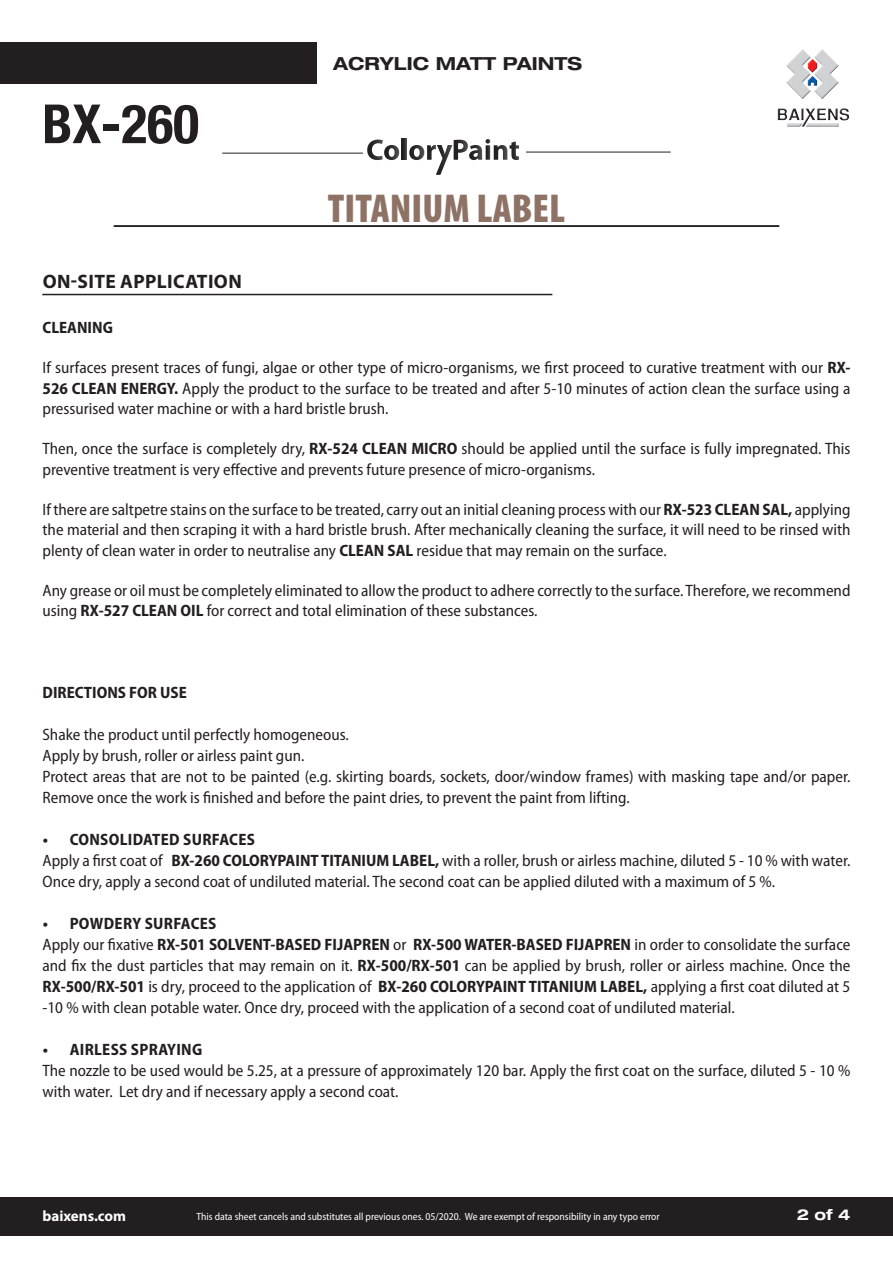
<style>
.page{position:relative;width:893px;height:1263px;background:#fff}
.page>*{position:absolute;margin:0;border:0;box-sizing:border-box;transform-origin:0 0}
.t1{font:700 condensed 54px "Helvetica Neue LT Com";color:#231f20}
.t2{font:900 condensed 40.5px "Myriad Pro";color:#8e7265}
.t3{font:700 19.5px "Myriad Pro";letter-spacing:.02em;color:#231f20}
.t4{font:700 expanded 18px "Helvetica Neue";color:#231f20}
.t5{font:semi-condensed 16.5px/21px "Myriad Pro";color:#231f20}
.t6{font:700 semi-condensed 16.5px "Myriad Pro";color:#231f20}
.t7{font:700 semi-condensed 16.5px "Myriad Pro";letter-spacing:.02em;color:#231f20}
.t8{font:700 semi-condensed 16.5px "Myriad Pro";color:#231f20}
.t9{font:700 15px "Myriad Pro";color:#fff}
.t10{font:700 expanded 15px "Helvetica Neue";color:#fff}
.t11{font:semi-condensed 10.5px "Myriad Pro";color:#fff}
.s1{font-weight:700}
</style>
<div class="page">
<img style="left:777px;top:49px;width:72px;height:78px">
<div style="left:0;top:43px;width:316px;height:41px;background:#231f20"></div>
<hr style="left:892px;top:43px;width:1px;height:41px;background:#231f20">
<hr style="left:114px;top:225px;width:665px;height:2px;background:#231f20">
<hr style="left:526px;top:152px;width:145px;height:1px;background:#231f20">
<hr style="left:222px;top:153px;width:141px;height:1px;background:#231f20">
<svg style="left:367px;top:140px;width:32px;height:20px"></svg>
<svg style="left:402px;top:139px;width:4px;height:21px"></svg>
<svg style="left:409px;top:139px;width:110px;height:36px"></svg>
<div style="left:0;top:1196px;width:893px;height:39px;background:#231f20"></div>
<hr style="left:42px;top:294px;width:510px;height:1px;background:#231f20">
<h1 class="t1" style="left:42px;top:92px;width:158px">BX-260</h1>
<p class="t3" style="left:43px;top:269px;width:201px">ON-SITE APPLICATION</p>
<p class="t4" style="left:333px;top:52px;width:250px">ACRYLIC MATT PAINTS</p>
<h2 class="t2" style="left:328px;top:186px;width:239px">TITANIUM LABEL</h2>
<p class="t8" style="left:43px;top:318px;width:72px">CLEANING</p>
<p class="t5" style="left:43px;top:358px;width:810px;line-height:20.2px;text-align:justify">If surfaces present traces of fungi, algae or other type of micro-organisms, we first proceed to curative treatment with our <span class="s1">RX-526 CLEAN ENERGY.</span> Apply the product to the surface to be treated and after 5-10 minutes of action clean the surface using a pressurised water machine or with a hard bristle brush.</p>
<p class="t5" style="left:43px;top:439px;width:809px;line-height:20.2px">Then, once the surface is completely dry, <span class="s1">RX-524 CLEAN MICRO</span> should be applied until the surface is fully impregnated. This preventive treatment is very effective and prevents future presence of micro-organisms.</p>
<p class="t5" style="left:43px;top:500px;width:809px;line-height:20.2px;text-align:justify">If there are saltpetre stains on the surface to be treated, carry out an initial cleaning process with our <span class="s1">RX-523 CLEAN SAL,</span> applying the material and then scraping it with a hard bristle brush. After mechanically cleaning the surface, it will need to be rinsed with plenty of clean water in order to neutralise any <span class="s1">CLEAN SAL</span> residue that may remain on the surface.</p>
<p class="t5" style="left:43px;top:581px;width:809px;line-height:20.2px">Any grease or oil must be completely eliminated to allow the product to adhere correctly to the surface. Therefore, we recommend using <span class="s1">RX-527 CLEAN OIL</span> for correct and total elimination of these substances.</p>
<p class="t6" style="left:43px;top:683px;width:146px">DIRECTIONS FOR USE</p>
<p class="t5" style="left:43px;top:724px;width:809px">Shake the product until perfectly homogeneous.<br>Apply by brush, roller or airless paint gun.<br>Protect areas that are not to be painted (e.g. skirting boards, sockets, door/window frames) with masking tape and/or paper.<br>Remove once the work is finished and before the paint dries, to prevent the paint from lifting.</p>
<p class="t5" style="left:43px;top:829px;width:809px"><span class="s1">• CONSOLIDATED SURFACES<br></span>Apply a first coat of <span class="s1">BX-260 COLORYPAINT TITANIUM LABEL,</span> with a roller, brush or airless machine, diluted 5 - 10 % with water.<br>Once dry, apply a second coat of undiluted material. The second coat can be applied diluted with a maximum of 5 %.</p>
<p class="t5" style="left:43px;top:913px;width:809px"><span class="s1">• POWDERY SURFACES<br></span>Apply our fixative <span class="s1">RX-501 SOLVENT-BASED FIJAPREN</span> or <span class="s1">RX-500 WATER-BASED FIJAPREN</span> in order to consolidate the surface and fix the dust particles that may remain on it. <span class="s1">RX-500/RX-501</span> can be applied by brush, roller or airless machine. Once the <span class="s1">RX-500/RX-501</span> is dry, proceed to the application of <span class="s1">BX-260 COLORYPAINT TITANIUM LABEL,</span> applying a first coat diluted at 5 -10 % with clean potable water. Once dry, proceed with the application of a second coat of undiluted material.</p>
<p class="t7" style="left:43px;top:1040px;width:161px">• AIRLESS SPRAYING</p>
<p class="t5" style="left:43px;top:1060px;width:810px">The nozzle to be used would be 5.25, at a pressure of approximately 120 bar. Apply the first coat on the surface, diluted 5 - 10 % with water. Let dry and if necessary apply a second coat.</p>
<p class="t9" style="left:43px;top:1206px;width:85px">baixens.com</p>
<p class="t11" style="left:196px;top:1211px;width:465px">This data sheet cancels and substitutes all previous ones. 05/2020. We are exempt of responsibility in any typo error</p>
<p class="t10" style="left:797px;top:1206px;width:55px">2 of 4</p>
</div>
